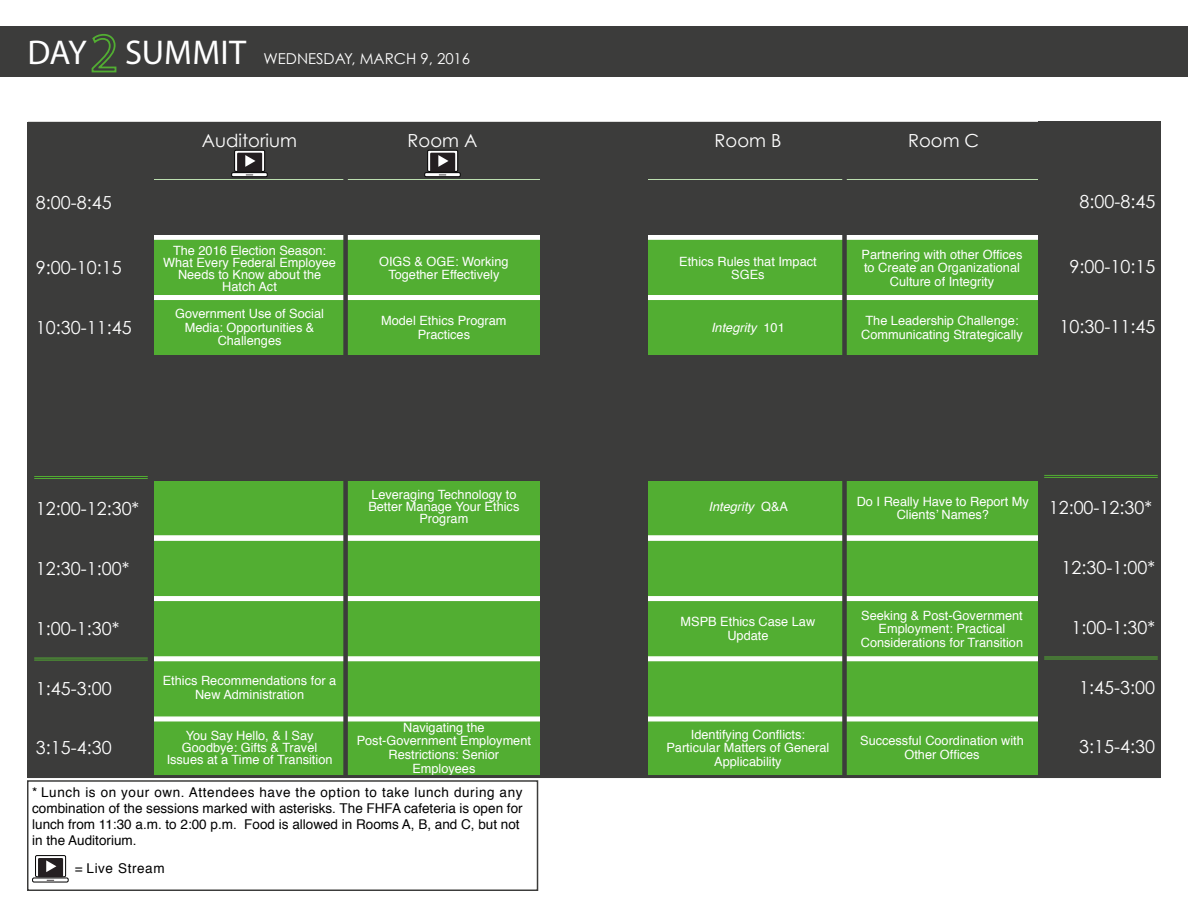
<style>
.page{position:relative;width:1188px;height:918px;background:#fff}
.page>*{position:absolute;margin:0;border:0;box-sizing:border-box;transform-origin:0 0}
.t1{font:34.5px "Myriad Pro";color:#fff}
.t2{font:18px "Century Gothic";color:#fff}
.t3{font:15px "Century Gothic";color:#fff}
.t4{font:13.5px/16.2px "Helvetica";color:#000}
.t5{font:13.5px "Helvetica";letter-spacing:.045em;color:#000}
.t6{font:12.75px/13.5px "Helvetica";color:#fff;text-align:center}
.t7{font:italic 12.75px "Helvetica";color:#fff}
.s1{font-style:normal}
</style>
<div class="page">
<svg style="left:154px;top:179px;width:885px;height:57px"></svg>
<div style="left:27px;top:238px;width:1133px;height:59px;background:#52ae32;border:2px solid #fff"></div>
<div style="left:27px;top:299px;width:1133px;height:58px;background:#52ae32;border:2px solid #fff"></div>
<div style="left:27px;top:479px;width:1134px;height:58px;background:#52ae32;border:2px solid #fff"></div>
<div style="left:27px;top:539px;width:1134px;height:59px;background:#52ae32;border:2px solid #fff"></div>
<div style="left:27px;top:600px;width:1134px;height:58px;background:#52ae32;border:2px solid #fff"></div>
<div style="left:27px;top:660px;width:1134px;height:58px;background:#52ae32;border:2px solid #fff"></div>
<div style="left:27px;top:720px;width:1134px;height:58px;background:#52ae32;border:2px solid #fff"></div>
<div style="left:27px;top:123px;width:127px;height:654px;background:#3c3c3b"></div>
<div style="left:0;top:26px;width:1188px;height:51px;background:#3c3c3b"></div>
<svg style="left:91px;top:34px;width:26px;height:39px"></svg>
<div style="left:27px;top:122px;width:1132px;height:57px;background:#3c3c3b"></div>
<div style="left:343px;top:169px;width:5px;height:608px;background:#3c3c3b"></div>
<hr style="left:34px;top:476px;width:114px;height:1px;background:#52ae32">
<hr style="left:34px;top:478px;width:114px;height:1px;background:#52ae32">
<hr style="left:34px;top:658px;width:114px;height:1px;background:#52ae32">
<hr style="left:34px;top:660px;width:114px;height:1px;background:#52ae32">
<div style="left:1039px;top:122px;width:122px;height:656px;background:#3c3c3b"></div>
<div style="left:842px;top:169px;width:5px;height:608px;background:#3c3c3b"></div>
<div style="left:150px;top:355px;width:891px;height:125px;background:#3c3c3b"></div>
<hr style="left:1044px;top:475px;width:114px;height:1px;background:#52ae32">
<hr style="left:1044px;top:477px;width:114px;height:1px;background:#52ae32">
<hr style="left:1044px;top:657px;width:114px;height:1px;background:#52ae32">
<hr style="left:1044px;top:659px;width:114px;height:1px;background:#52ae32">
<div style="left:540px;top:123px;width:108px;height:654px;background:#3c3c3b"></div>
<div style="left:151px;top:180px;width:901px;height:54px;background:#3c3c3b"></div>
<div style="left:27px;top:780px;width:511px;height:111px;border:2px solid #3c3c3b"></div>
<svg style="left:36px;top:856px;width:30px;height:21px"></svg>
<div style="left:35px;top:855px;width:31px;height:22px;border:1px solid #000"></div>
<div style="left:38px;top:858px;width:25px;height:19px;background:#241f21"></div>
<div style="left:32px;top:878px;width:37px;height:4px;border:1px solid #000"></div>
<svg style="left:46px;top:860px;width:10px;height:12px"></svg>
<svg style="left:235px;top:150px;width:30px;height:21px"></svg>
<div style="left:234px;top:150px;width:31px;height:22px;border:1px solid #000"></div>
<div style="left:237px;top:153px;width:25px;height:19px;background:#241f21"></div>
<svg style="left:232px;top:173px;width:35px;height:4px"></svg>
<div style="left:231px;top:172px;width:37px;height:5px;border:1px solid #000"></div>
<svg style="left:245px;top:155px;width:10px;height:12px"></svg>
<svg style="left:428px;top:150px;width:30px;height:21px"></svg>
<div style="left:427px;top:150px;width:31px;height:22px;border:1px solid #000"></div>
<div style="left:430px;top:153px;width:25px;height:19px;background:#241f21"></div>
<svg style="left:425px;top:173px;width:35px;height:4px"></svg>
<div style="left:424px;top:172px;width:37px;height:5px;border:1px solid #000"></div>
<svg style="left:438px;top:155px;width:11px;height:12px"></svg>
<h1 class="t1" style="left:27px;top:31px;width:61px">DAY</h1>
<h1 class="t1" style="left:125px;top:31px;width:123px">SUMMIT</h1>
<p class="t3" style="left:263px;top:49px;width:208px">WEDNESDAY, MARCH 9, 2016</p>
<h2 class="t2" style="left:36px;top:192px;width:77px">8:00-8:45</h2>
<h2 class="t2" style="left:202px;top:130px;width:96px">Auditorium</h2>
<h2 class="t2" style="left:408px;top:130px;width:71px">Room A</h2>
<h2 class="t2" style="left:715px;top:130px;width:68px">Room B</h2>
<h2 class="t2" style="left:908px;top:130px;width:73px">Room C</h2>
<h2 class="t2" style="left:36px;top:257px;width:87px">9:00-10:15</h2>
<h2 class="t2" style="left:36px;top:317px;width:97px">10:30-11:45</h2>
<p class="t6" style="left:163px;top:245px;width:174px;line-height:12px">The 2016 Election Season:<br>What Every Federal Employee<br>Needs to Know about the<br>Hatch Act</p>
<p class="t6" style="left:379px;top:255px;width:131px">OIGS &amp; OGE: Working<br>Together Effectively</p>
<p class="t6" style="left:381px;top:314px;width:127px">Model Ethics Program<br>Practices</p>
<p class="t7" style="left:711px;top:317px;width:75px">Integrity <span class="s1">101</span></p>
<p class="t6" style="left:679px;top:255px;width:139px">Ethics Rules that Impact<br>SGEs</p>
<p class="t6" style="left:862px;top:248px;width:162px">Partnering with other Offices to Create an Organizational<br>Culture of Integrity</p>
<p class="t6" style="left:861px;top:314px;width:163px">The Leadership Challenge:<br>Communicating Strategically</p>
<p class="t6" style="left:175px;top:308px;width:150px">Government Use of Social<br>Media: Opportunities &amp;<br>Challenges</p>
<h2 class="t2" style="left:1080px;top:190px;width:77px">8:00-8:45</h2>
<h2 class="t2" style="left:1070px;top:256px;width:87px">9:00-10:15</h2>
<h2 class="t2" style="left:1060px;top:316px;width:97px">10:30-11:45</h2>
<h2 class="t2" style="left:36px;top:497px;width:105px">12:00-12:30*</h2>
<h2 class="t2" style="left:36px;top:558px;width:95px">12:30-1:00*</h2>
<h2 class="t2" style="left:36px;top:618px;width:85px">1:00-1:30*</h2>
<h2 class="t2" style="left:36px;top:678px;width:77px">1:45-3:00</h2>
<h2 class="t2" style="left:36px;top:737px;width:77px">3:15-4:30</h2>
<p class="t6" style="left:368px;top:489px;width:152px;line-height:12px">Leveraging Technology to<br>Better Manage Your Ethics<br>Program</p>
<p class="t6" style="left:163px;top:674px;width:175px">Ethics Recommendations for a<br>New Administration</p>
<p class="t6" style="left:167px;top:730px;width:167px;line-height:12px">You Say Hello, &amp; I Say<br>Goodbye: Gifts &amp; Travel<br>Issues at a Time of Transition</p>
<p class="t6" style="left:357px;top:721px;width:176px">Navigating the<br>Post-Government Employment<br>Restrictions: Senior<br>Employees</p>
<p class="t4" style="left:32px;top:784px;width:492px">* Lunch is on your own. Attendees have the option to take lunch during any combination of the sessions marked with asterisks. The FHFA cafeteria is open for lunch from 11:30 a.m. to 2:00 p.m. Food is allowed in Rooms A, B, and C, but not in the Auditorium.</p>
<p class="t5" style="left:75px;top:858px;width:91px">= Live Stream</p>
<p class="t7" style="left:709px;top:497px;width:81px">Integrity <span class="s1">Q&amp;A</span></p>
<p class="t6" style="left:681px;top:616px;width:136px">MSPB Ethics Case Law<br>Update</p>
<p class="t6" style="left:857px;top:495px;width:174px">Do I Really Have to Report My<br>Clients’ Names?</p>
<p class="t6" style="left:861px;top:609px;width:164px">Seeking &amp; Post-Government<br>Employment: Practical<br>Considerations for Transition</p>
<p class="t6" style="left:666px;top:728px;width:164px">Identifying Conflicts:<br>Particular Matters of General<br>Applicability</p>
<p class="t6" style="left:860px;top:735px;width:165px">Successful Coordination with<br>Other Offices</p>
<h2 class="t2" style="left:1049px;top:496px;width:105px">12:00-12:30*</h2>
<h2 class="t2" style="left:1062px;top:556px;width:95px">12:30-1:00*</h2>
<h2 class="t2" style="left:1072px;top:617px;width:85px">1:00-1:30*</h2>
<h2 class="t2" style="left:1079px;top:677px;width:77px">1:45-3:00</h2>
<h2 class="t2" style="left:1079px;top:736px;width:77px">3:15-4:30</h2>
</div>
